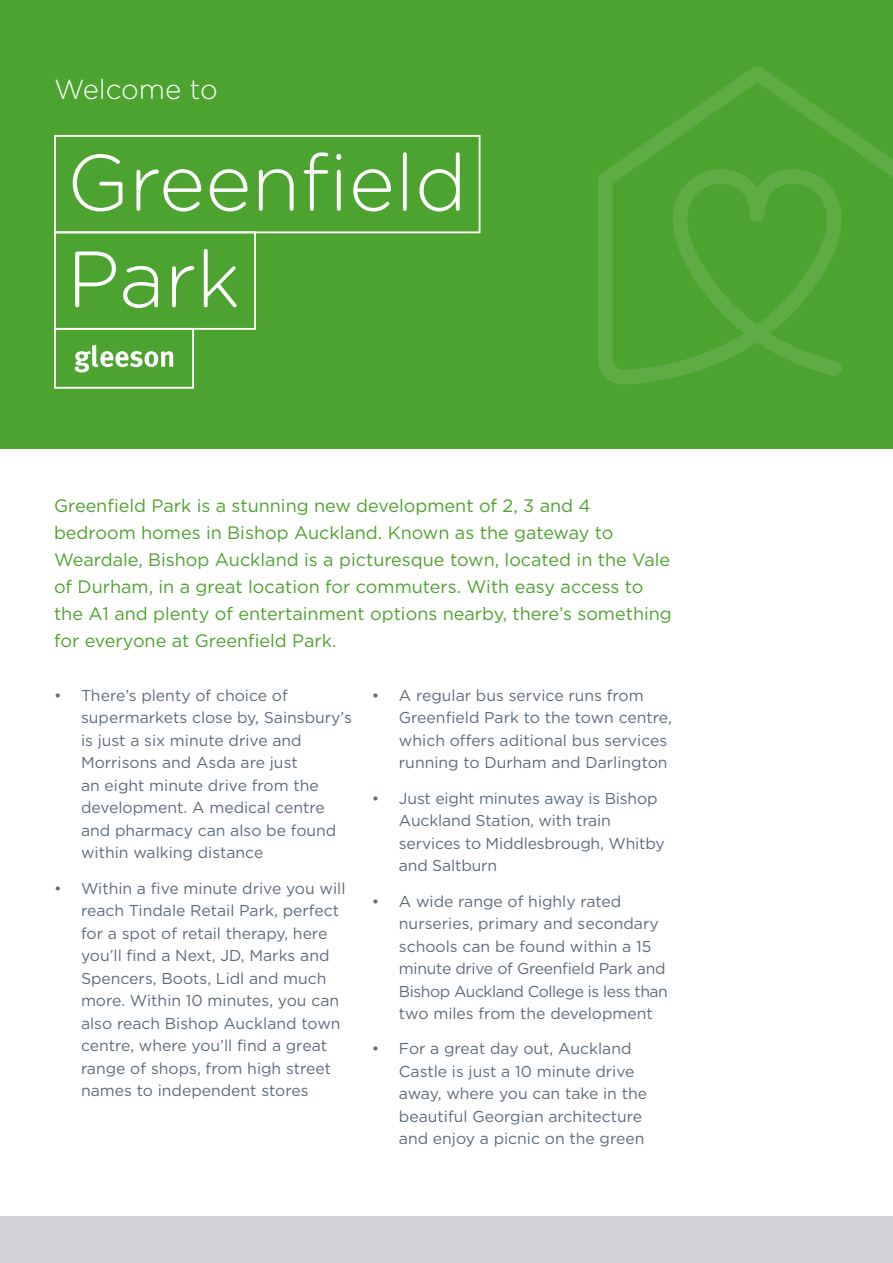
<style>
.page{position:relative;width:893px;height:1263px;background:#fff}
.page>*{position:absolute;margin:0;border:0;box-sizing:border-box;transform-origin:0 0}
.t1{font:300 79.35px/96.4px "Gotham Rounded";color:#fff}
.t2{font:300 27.75px "Gotham Rounded";color:#fff}
.t3{font:18px/27px "Gotham";color:#4da32f}
.t4{font:15.75px/22.5px "Gotham";color:#5e6c7b}
</style>
<div class="page">
<div style="left:0;top:0;width:893px;height:449px;background:#4da32f"></div>
<svg style="left:598px;top:66px;width:295px;height:318px"></svg>
<div style="left:0;top:1216px;width:893px;height:47px;background:#d3d4da"></div>
<div style="left:54px;top:135px;width:426px;height:98px;border:2px solid #fff"></div>
<div style="left:54px;top:231px;width:202px;height:99px;border:2px solid #fff"></div>
<div style="left:54px;top:328px;width:140px;height:61px;border:2px solid #fff"></div>
<svg style="left:75px;top:345px;width:98px;height:27px"></svg>
<h2 class="t2" style="left:54px;top:70px;width:166px">Welcome to</h2>
<h1 class="t1" style="left:67px;top:131px;width:402px">Greenfield<br>Park</h1>
<p class="t3" style="left:54px;top:492px;width:619px">Greenfield Park is a stunning new development of 2, 3 and 4 bedroom homes in Bishop Auckland. Known as the gateway to Weardale, Bishop Auckland is a picturesque town, located in the Vale of Durham, in a great location for commuters. With easy access to the A1 and plenty of entertainment options nearby, there’s something for everyone at Greenfield Park.</p>
<p class="t4" style="left:81px;top:684px;width:272px;text-indent:-27px">• There’s plenty of choice of supermarkets close by, Sainsbury’s is just a six minute drive and<br>Morrisons and Asda are just<br>an eight minute drive from the development. A medical centre and pharmacy can also be found within walking distance</p>
<p class="t4" style="left:81px;top:876px;width:266px;text-indent:-27px">• Within a five minute drive you will reach Tindale Retail Park, perfect for a spot of retail therapy, here you’ll find a Next, JD, Marks and<br>Spencers, Boots, Lidl and much more. Within 10 minutes, you can also reach Bishop Auckland town centre, where you’ll find a great range of shops, from high street names to independent stores</p>
<p class="t4" style="left:399px;top:684px;width:274px;text-indent:-27px">• A regular bus service runs from Greenfield Park to the town centre, which offers aditional bus services running to Durham and Darlington</p>
<p class="t4" style="left:399px;top:787px;width:267px;text-indent:-27px">• Just eight minutes away is Bishop<br>Auckland Station, with train services to Middlesbrough, Whitby and Saltburn</p>
<p class="t4" style="left:399px;top:889px;width:271px;text-indent:-27px">• A wide range of highly rated nurseries, primary and secondary schools can be found within a 15 minute drive of Greenfield Park and<br>Bishop Auckland College is less than two miles from the development</p>
<p class="t4" style="left:399px;top:1037px;width:250px;text-indent:-27px">• For a great day out, Auckland<br>Castle is just a 10 minute drive away, where you can take in the beautiful Georgian architecture and enjoy a picnic on the green</p>
</div>
